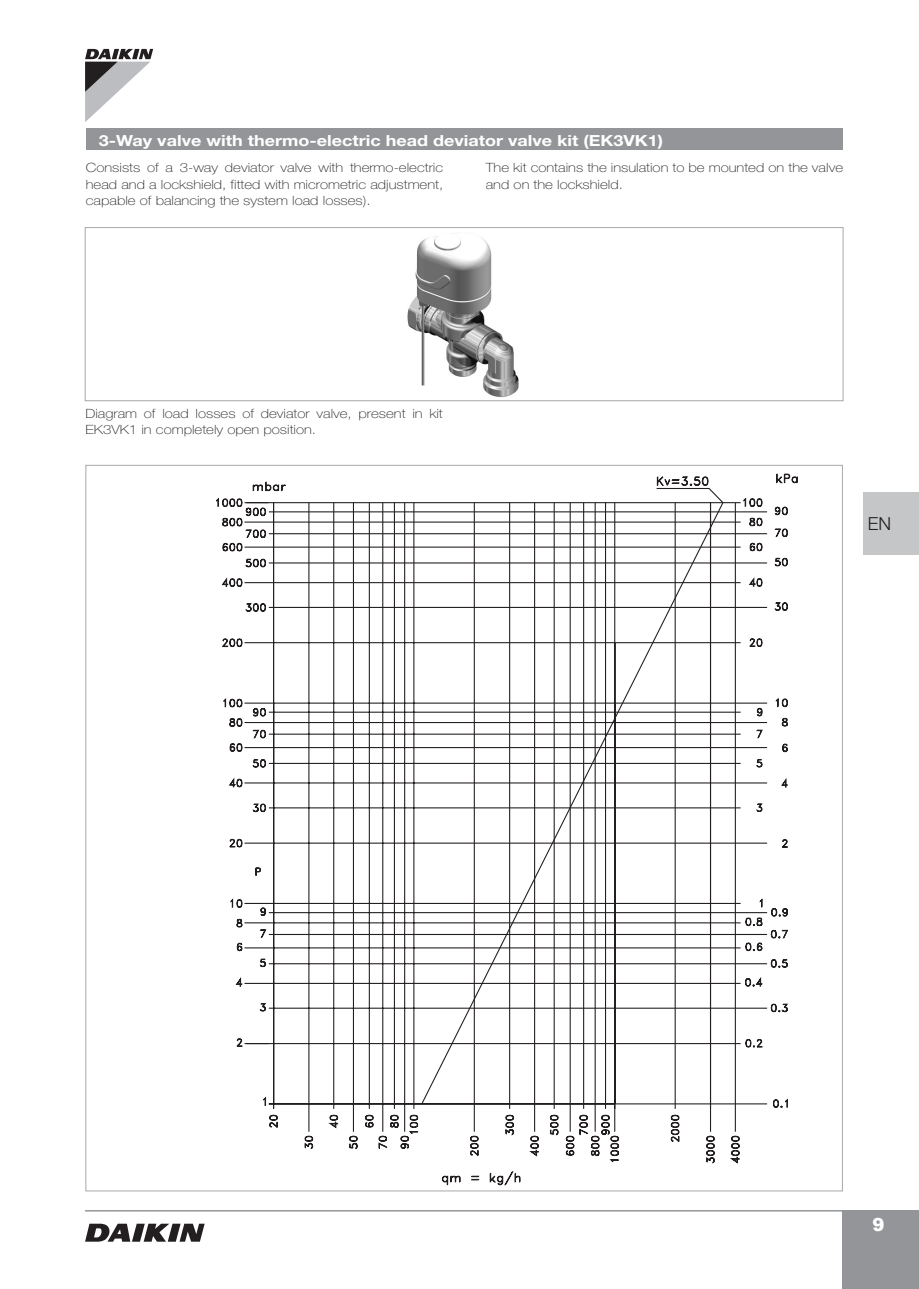
<style>
.page{position:relative;width:919px;height:1289px;background:#fff}
.page>*{position:absolute;margin:0;border:0;box-sizing:border-box;transform-origin:0 0}
.t1{font:300 18px "Helvetica Neue LT Std";color:#231f20}
.t2{font:900 18px "Arial";color:#fff}
.t3{font:700 15.3px "Helvetica Neue LT Std";color:#fff;scale:1.18 1}
.t4{font:100 12.75px/16.5px "Helvetica Neue LT Std";color:#231f20;scale:1.18 1}
</style>
<div class="page">
<hr style="left:85px;top:1209px;width:757px;height:2px;background:#939598">
<div style="left:842px;top:1209px;width:76px;height:79px;background:#939598"></div>
<svg style="left:85px;top:1223px;width:120px;height:18px"></svg>
<svg style="left:85px;top:49px;width:68px;height:73px"></svg>
<svg style="left:222px;top:481px;width:219px;height:669px"></svg>
<svg style="left:441px;top:473px;width:357px;height:713px"></svg>
<div style="left:86px;top:129px;width:756px;height:21px;background:#939598"></div>
<img style="left:407px;top:236px;width:112px;height:161px">
<div style="left:85px;top:227px;width:758px;height:174px;border:1px solid #a8a9ad"></div>
<div style="left:863px;top:492px;width:55px;height:63px;background:#c5c6c8"></div>
<p class="t3" style="left:99px;top:131px;width:479px">3-Way valve with thermo-electric head deviator valve kit (EK3VK1)</p>
<p class="t4" style="left:86px;top:159px;width:304px;text-align:justify">Consists of a 3-way deviator valve with thermo-electric head and a lockshield, fitted with micrometric adjustment, capable of balancing the system load losses).</p>
<p class="t4" style="left:485px;top:159px;width:304px">The kit contains the insulation to be mounted on the valve and on the lockshield.</p>
<p class="t4" style="left:85px;top:405px;width:304px">Diagram of load losses of deviator valve, present in kit<br>EK3VK1 in completely open position.</p>
<h1 class="t1" style="left:867px;top:512px;width:25px">EN</h1>
<h1 class="t2" style="left:872px;top:1211px;width:14px">9</h1>
</div>
